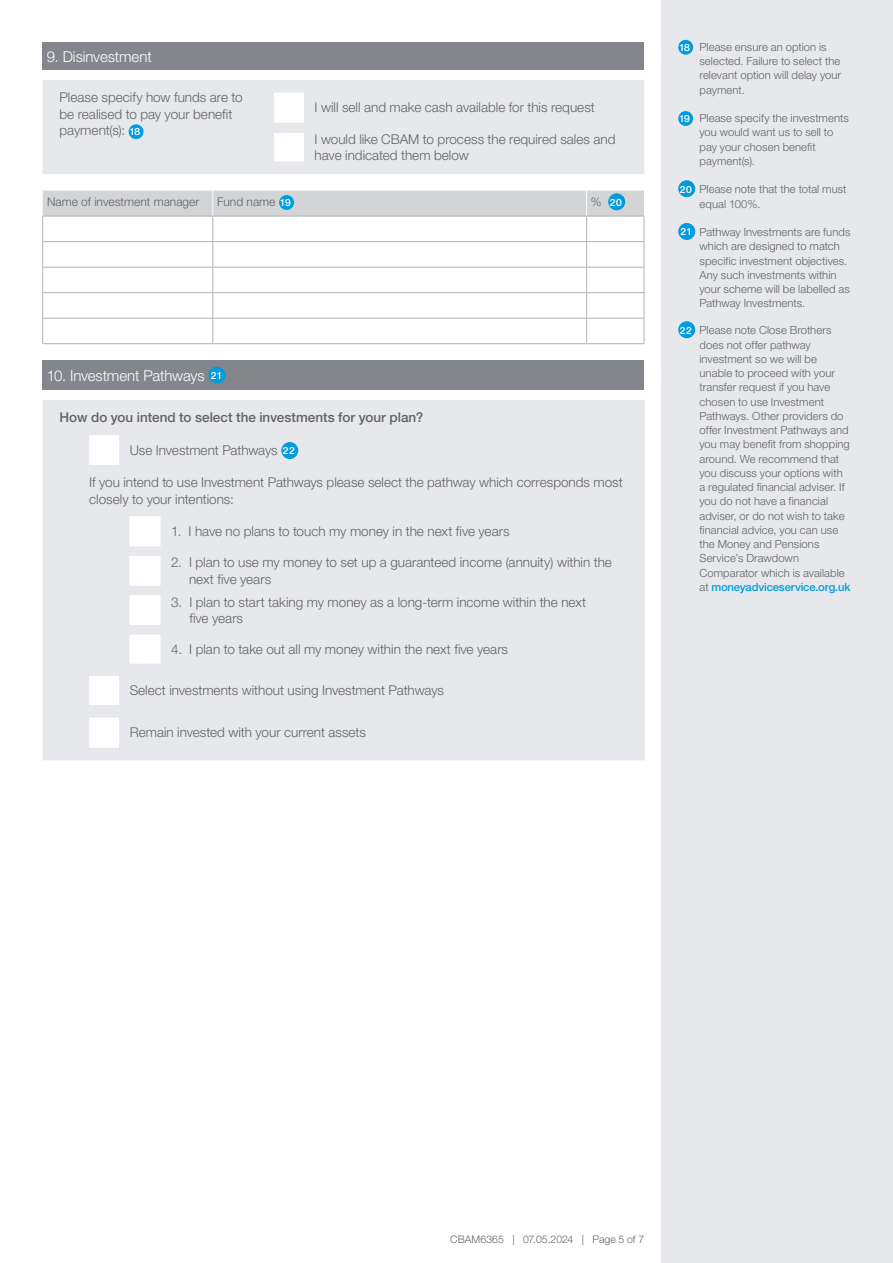
<style>
.page{position:relative;width:893px;height:1263px;background:#fff}
.page>*{position:absolute;margin:0;border:0;box-sizing:border-box;transform-origin:0 0}
.Section_head_white{font:300 15px "Helvetica Neue LT Pro";letter-spacing:-.01em;color:#fff}
.Bodytext{font:300 13.5px/16.5px "Helvetica Neue LT Pro";color:#636366}
.Bodytext-2{font:500 13.5px "Helvetica Neue LT Pro";color:#636366}
.Table_text_8_10{font:300 12px "Helvetica Neue LT Pro";color:#636366}
.Notes_grey{font:300 11.25px/14.2px "Helvetica Neue LT Pro";letter-spacing:.005em;color:#636366}
.t1{font:300 10.5px "Helvetica Neue LT Pro";letter-spacing:.005em;color:#636366}
.Note_numbers_in_blue_box{font:500 9.75px "Helvetica Now Text";letter-spacing:.01em;color:#fff}
.s1{font-weight:500;color:#009cdd}
</style>
<div class="page">
<div style="left:661px;top:0;width:232px;height:1263px;background:#e7e8eb"></div>
<div style="left:678px;top:40px;width:15px;height:15px;background:#009cdd;border-radius:50%"></div>
<div style="left:678px;top:111px;width:15px;height:15px;background:#009cdd;border-radius:50%"></div>
<div style="left:678px;top:180px;width:17px;height:17px;background:#009cdd;border-radius:50%"></div>
<div style="left:678px;top:223px;width:17px;height:17px;background:#009cdd;border-radius:50%"></div>
<div style="left:678px;top:321px;width:17px;height:17px;background:#009cdd;border-radius:50%"></div>
<div style="left:43px;top:43px;width:601px;height:27px;background:#83868c"></div>
<div style="left:43px;top:80px;width:601px;height:94px;background:#e7e8eb"></div>
<svg style="left:274px;top:93px;width:30px;height:68px"></svg>
<div style="left:129px;top:124px;width:15px;height:15px;background:#009cdd;border-radius:50%"></div>
<hr style="left:43px;top:343px;width:170px;height:1px;background:#b1b3b8">
<hr style="left:213px;top:343px;width:374px;height:1px;background:#b1b3b8">
<svg style="left:42px;top:191px;width:603px;height:152px"></svg>
<hr style="left:587px;top:318px;width:57px;height:1px;background:#b1b3b8">
<hr style="left:587px;top:343px;width:57px;height:1px;background:#b1b3b8">
<div style="left:279px;top:195px;width:15px;height:15px;background:#009cdd;border-radius:50%"></div>
<div style="left:608px;top:193px;width:17px;height:17px;background:#009cdd;border-radius:50%"></div>
<div style="left:43px;top:360px;width:601px;height:30px;background:#83868c"></div>
<div style="left:208px;top:366px;width:17px;height:17px;background:#009cdd;border-radius:50%"></div>
<div style="left:43px;top:400px;width:602px;height:360px;background:#e7e8eb"></div>
<svg style="left:89px;top:435px;width:71px;height:312px"></svg>
<div style="left:281px;top:442px;width:17px;height:17px;background:#009cdd;border-radius:50%"></div>
<p class="Section_head_white" style="left:47px;top:47px;width:106px">9. Disinvestment</p>
<p class="Bodytext" style="left:59px;top:89px;width:185px">Please specify how funds are to be realised to pay your benefit payment(s):</p>
<p class="Note_numbers_in_blue_box" style="left:130px;top:125px;width:12px">18</p>
<p class="Bodytext" style="left:315px;top:99px;width:282px">I will sell and make cash available for this request</p>
<p class="Bodytext" style="left:315px;top:130px;width:302px">I would like CBAM to process the required sales and have indicated them below</p>
<p class="Table_text_8_10" style="left:47px;top:194px;width:154px">Name of investment manager</p>
<p class="Table_text_8_10" style="left:217px;top:194px;width:60px">Fund name</p>
<p class="Note_numbers_in_blue_box" style="left:280px;top:196px;width:12px">19</p>
<p class="Table_text_8_10" style="left:591px;top:195px;width:12px">%</p>
<p class="Note_numbers_in_blue_box" style="left:609px;top:196px;width:14px">20</p>
<p class="Section_head_white" style="left:47px;top:366px;width:159px">10. Investment Pathways</p>
<p class="Note_numbers_in_blue_box" style="left:211px;top:368px;width:12px">21</p>
<p class="Bodytext-2" style="left:60px;top:409px;width:365px">How do you intend to select the investments for your plan?</p>
<p class="Bodytext" style="left:130px;top:442px;width:150px">Use Investment Pathways</p>
<p class="Note_numbers_in_blue_box" style="left:282px;top:444px;width:14px">22</p>
<p class="Bodytext" style="left:89px;top:474px;width:535px">If you intend to use Investment Pathways please select the pathway which corresponds most closely to your intentions:</p>
<p class="Bodytext" style="left:171px;top:523px;width:340px">1. I have no plans to touch my money in the next five years</p>
<p class="Bodytext" style="left:189px;top:554px;width:424px;text-indent:-18px">2. I plan to use my money to set up a guaranteed income (annuity) within the next five years</p>
<p class="Bodytext" style="left:189px;top:593px;width:398px;text-indent:-18px">3. I plan to start taking my money as a long-term income within the next five years</p>
<p class="Bodytext" style="left:171px;top:641px;width:338px">4. I plan to take out all my money within the next five years</p>
<p class="Bodytext" style="left:130px;top:682px;width:316px">Select investments without using Investment Pathways</p>
<p class="Bodytext" style="left:130px;top:724px;width:238px">Remain invested with your current assets</p>
<p class="Note_numbers_in_blue_box" style="left:679px;top:41px;width:12px">18</p>
<p class="Notes_grey" style="left:699px;top:39px;width:143px">Please ensure an option is selected. Failure to select the relevant option will delay your payment.</p>
<p class="Note_numbers_in_blue_box" style="left:679px;top:112px;width:12px">19</p>
<p class="Notes_grey" style="left:699px;top:111px;width:151px">Please specify the investments you would want us to sell to pay your chosen benefit payment(s).</p>
<p class="Note_numbers_in_blue_box" style="left:679px;top:182px;width:14px">20</p>
<p class="Notes_grey" style="left:699px;top:182px;width:149px">Please note that the total must equal 100%.</p>
<p class="Note_numbers_in_blue_box" style="left:680px;top:225px;width:12px">21</p>
<p class="Notes_grey" style="left:699px;top:225px;width:152px">Pathway Investments are funds which are designed to match specific investment objectives.<br>Any such investments within your scheme will be labelled as<br>Pathway Investments.</p>
<p class="Note_numbers_in_blue_box" style="left:679px;top:323px;width:14px">22</p>
<p class="Notes_grey" style="left:699px;top:323px;width:152px">Please note Close Brothers does not offer pathway investment so we will be unable to proceed with your transfer request if you have chosen to use Investment<br>Pathways. Other providers do offer Investment Pathways and you may benefit from shopping around. We recommend that you discuss your options with a regulated financial adviser. If you do not have a financial adviser, or do not wish to take financial advice, you can use the Money and Pensions<br>Service’s Drawdown<br>Comparator which is available at <span class="s1">moneyadviceservice.org.uk</span></p>
<p class="t1" style="left:450px;top:1233px;width:195px">CBAM6365 | 07.05.2024 | Page 5 of 7</p>
</div>
